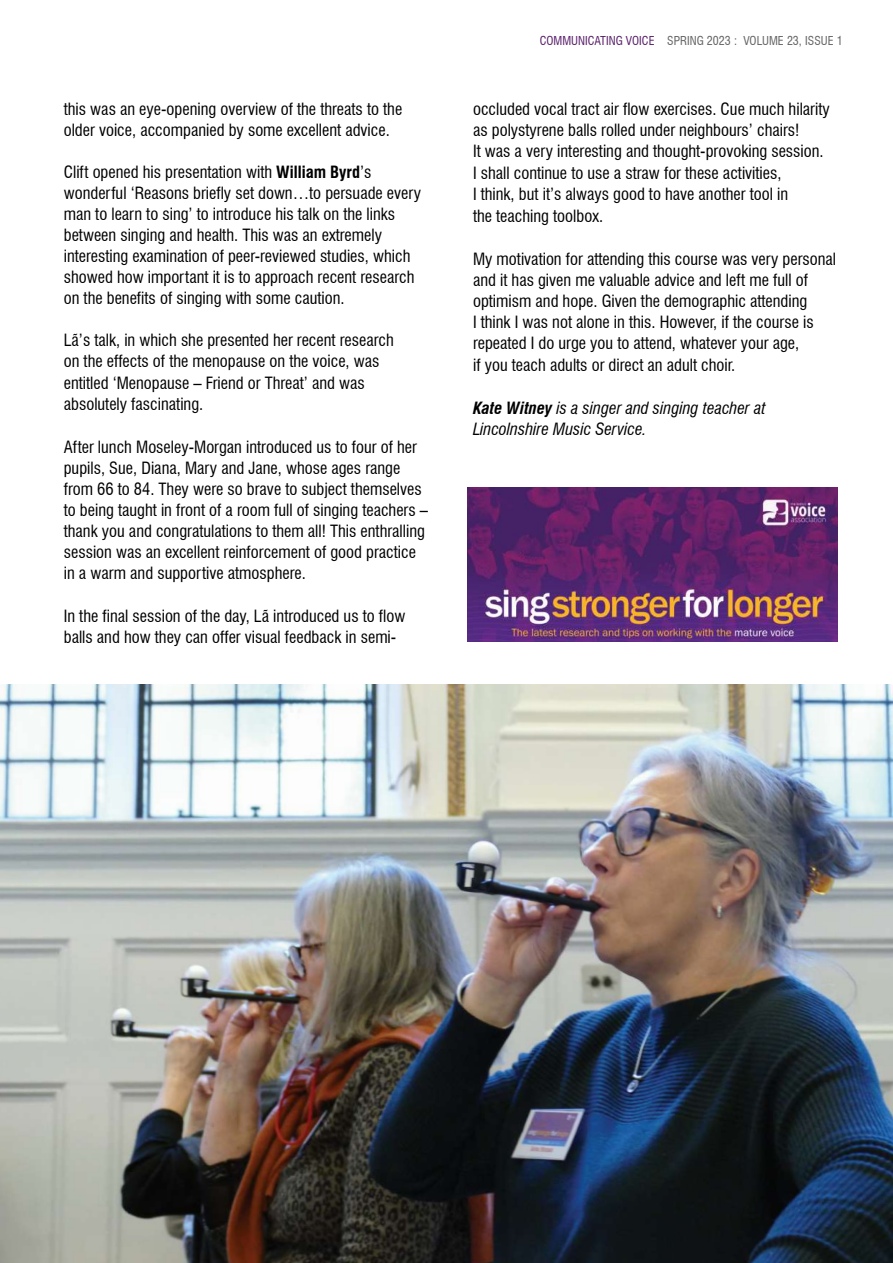
<style>
.page{position:relative;width:893px;height:1263px;background:#fff}
.page>*{position:absolute;margin:0;border:0;box-sizing:border-box;transform-origin:0 0}
.t1{font:condensed 16.5px/21px "Swiss 721 BT";color:#000}
.t2{font:italic condensed 16.5px/21px "Swiss 721 BT";color:#000}
.t3{font:condensed 12px "Swiss 721 BT";color:#646363}
.s1{font-weight:700}
.s2{color:#581f6a}
</style>
<div class="page">
<img style="left:1px;top:685px;width:892px;height:578px">
<img style="left:468px;top:488px;width:370px;height:153px">
<p class="t1" style="left:64px;top:100px;width:340px">this was an eye-opening overview of the threats to the older voice, accompanied by some excellent advice.</p>
<p class="t1" style="left:64px;top:163px;width:359px">Clift opened his presentation with <span class="s1">William Byrd</span>’s wonderful ‘Reasons briefly set down…to persuade every man to learn to sing’ to introduce his talk on the links between singing and health. This was an extremely interesting examination of peer-reviewed studies, which showed how important it is to approach recent research on the benefits of singing with some caution.</p>
<p class="t1" style="left:64px;top:331px;width:332px">Lã’s talk, in which she presented her recent research on the effects of the menopause on the voice, was entitled ‘Menopause – Friend or Threat’ and was absolutely fascinating.</p>
<p class="t1" style="left:64px;top:438px;width:366px">After lunch Moseley-Morgan introduced us to four of her pupils, Sue, Diana, Mary and Jane, whose ages range from 66 to 84. They were so brave to subject themselves to being taught in front of a room full of singing teachers – thank you and congratulations to them all! This enthralling session was an excellent reinforcement of good practice in a warm and supportive atmosphere.</p>
<p class="t1" style="left:64px;top:607px;width:343px">In the final session of the day, Lã introduced us to flow balls and how they can offer visual feedback in semi-</p>
<p class="t3" style="left:540px;top:36px;width:305px"><span class="s2">COMMUNICATING VOICE</span> SPRING 2023 : VOLUME 23, ISSUE 1</p>
<p class="t1" style="left:473px;top:100px;width:358px;line-height:21.5px">occluded vocal tract air flow exercises. Cue much hilarity as polystyrene balls rolled under neighbours’ chairs!<br>It was a very interesting and thought-provoking session.<br>I shall continue to use a straw for these activities,<br>I think, but it’s always good to have another tool in<br>the teaching toolbox.</p>
<p class="t1" style="left:473px;top:250px;width:365px">My motivation for attending this course was very personal and it has given me valuable advice and left me full of optimism and hope. Given the demographic attending<br>I think I was not alone in this. However, if the course is repeated I do urge you to attend, whatever your age,<br>if you teach adults or direct an adult choir.</p>
<p class="t2" style="left:473px;top:399px;width:294px"><span class="s1">Kate Witney</span> is a singer and singing teacher at<br>Lincolnshire Music Service.</p>
</div>
